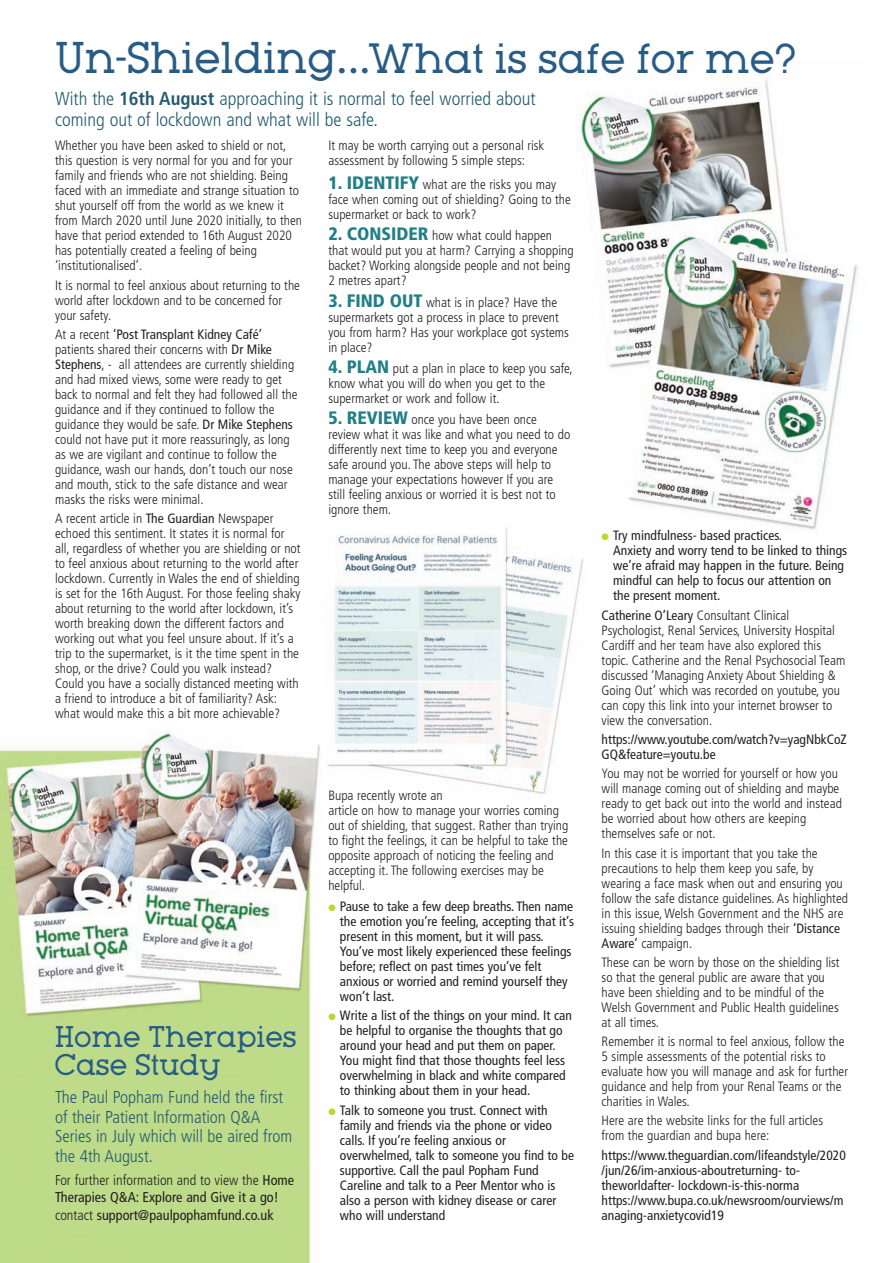
<style>
.page{position:relative;width:893px;height:1263px;background:#fff}
.page>*{position:absolute;margin:0;border:0;box-sizing:border-box;transform-origin:0 0}
.t1{font:40.35px "Typo Geo Slab Regular Demo";color:#275c87}
.t2{font:28.5px/28.5px "Typo Geo Slab Regular Demo";color:#275c87}
.t3{font:300 condensed 18.75px/21px "Frutiger";color:#255b6f}
.t4{font:300 condensed 17.25px/19.5px "Frutiger";color:#255b6f}
.t5{font:condensed 14.25px/17.2px "Frutiger";color:#231f20}
.t6{font:300 condensed 13.5px/15px "Frutiger";color:#231f20}
.t7{font:condensed 13.5px/15px "Frutiger";color:#231f20}
.s1{font-size:42.3px}
.s2{font-size:38.55px}
.s3{font-family:"Times";font-weight:600;font-size:38.55px}
.s4{font-weight:700}
.s5{font-weight:400}
.s6{font-weight:900;font-size:18px;color:#217f85}
.s7{font-weight:300}
.s8{color:#bfd62f}
</style>
<div class="page">
<img style="left:0;top:730px;width:320px;height:533px">
<img style="left:327px;top:528px;width:257px;height:266px">
<img style="left:553px;top:80px;width:305px;height:464px">
<h1 class="t1" style="left:55px;top:44px;width:742px"><span class="s1">Un</span><span class="s2">-</span><span class="s1">Shielding</span><span class="s3">...</span>What is safe for me?</h1>
<h3 class="t3" style="left:55px;top:90px;width:482px">With the <span class="s4">16th August</span> approaching it is normal to feel worried about coming out of lockdown and what will be safe.</h3>
<p class="t6" style="left:55px;top:139px;width:248px">Whether you have been asked to shield or not, this question is very normal for you and for your family and friends who are not shielding. Being faced with an immediate and strange situation to shut yourself off from the world as we knew it from March 2020 until June 2020 initially, to then have that period extended to 16th August 2020 has potentially created a feeling of being ‘institutionalised’.</p>
<p class="t6" style="left:55px;top:278px;width:246px">It is normal to feel anxious about returning to the world after lockdown and to be concerned for your safety.</p>
<p class="t6" style="left:55px;top:328px;width:244px">At a recent <span class="s5">‘Post Transplant Kidney Café’ </span>patients shared their concerns with <span class="s5">Dr Mike Stephens</span>, - all attendees are currently shielding and had mixed views, some were ready to get back to normal and felt they had followed all the guidance and if they continued to follow the guidance they would be safe. <span class="s5">Dr Mike Stephens </span>could not have put it more reassuringly, as long as we are vigilant and continue to follow the guidance, wash our hands, don’t touch our nose and mouth, stick to the safe distance and wear masks the risks were minimal.</p>
<p class="t6" style="left:55px;top:512px;width:247px">A recent article in <span class="s5">The Guardian</span> Newspaper echoed this sentiment. It states it is normal for all, regardless of whether you are shielding or not to feel anxious about returning to the world after lockdown. Currently in Wales the end of shielding is set for the 16th August. For those feeling shaky about returning to the world after lockdown, it’s worth breaking down the different factors and working out what you feel unsure about. If it’s a trip to the supermarket, is it the time spent in the shop, or the drive? Could you walk instead?<br>Could you have a socially distanced meeting with a friend to introduce a bit of familiarity? Ask: what would make this a bit more achievable?</p>
<p class="t6" style="left:328px;top:139px;width:218px">It may be worth carrying out a personal risk assessment by following 5 simple steps:</p>
<p class="t6" style="left:328px;top:178px;width:244px"><span class="s6">1. IDENTIFY</span> what are the risks you may face when coming out of shielding? Going to the supermarket or back to work?</p>
<p class="t6" style="left:328px;top:229px;width:247px"><span class="s6">2. CONSIDER</span> how what could happen that would put you at harm? Carrying a shopping backet? Working alongside people and not being 2 metres apart?</p>
<p class="t6" style="left:328px;top:295px;width:242px"><span class="s6">3. FIND OUT</span> what is in place? Have the supermarkets got a process in place to prevent you from harm? Has your workplace got systems in place?</p>
<p class="t6" style="left:328px;top:362px;width:246px"><span class="s6">4. PLAN</span> put a plan in place to keep you safe, know what you will do when you get to the supermarket or work and follow it.</p>
<p class="t6" style="left:328px;top:413px;width:243px"><span class="s6">5. REVIEW</span> once you have been once review what it was like and what you need to do differently next time to keep you and everyone safe around you. The above steps will help to manage your expectations however If you are still feeling anxious or worried it is best not to ignore them.</p>
<h2 class="t2" style="left:55px;top:1024px;width:243px">Home Therapies<br>Case Study</h2>
<p class="t4" style="left:55px;top:1089px;width:239px">The Paul Popham Fund held the first of their Patient Information Q&amp;A<br>Series in July which will be aired from the 4th August.</p>
<p class="t5" style="left:55px;top:1173px;width:241px"><span class="s7">For further information and to view the</span> Home<br>Therapies Q&amp;A: Explore and Give it a go! <span class="s7">contact</span> support@paulpophamfund.co.uk</p>
<p class="t6" style="left:328px;top:789px;width:241px">Bupa recently wrote an<br>article on how to manage your worries coming out of shielding, that suggest. Rather than trying to fight the feelings, it can be helpful to take the opposite approach of noticing the feeling and accepting it. The following exercises may be helpful.</p>
<p class="t7" style="left:340px;top:900px;width:236px;text-indent:-12px"><span class="s8">●</span> Pause to take a few deep breaths. Then name the emotion you’re feeling, accepting that it’s present in this moment, but it will pass.<br>You’ve most likely experienced these feelings before; reflect on past times you’ve felt anxious or worried and remind yourself they won’t last.</p>
<p class="t7" style="left:340px;top:1009px;width:234px;text-indent:-12px"><span class="s8">●</span> Write a list of the things on your mind. It can be helpful to organise the thoughts that go around your head and put them on paper.<br>You might find that those thoughts feel less overwhelming in black and white compared to thinking about them in your head.</p>
<p class="t7" style="left:340px;top:1103px;width:236px;text-indent:-12px"><span class="s8">●</span> Talk to someone you trust. Connect with family and friends via the phone or video calls. If you’re feeling anxious or overwhelmed, talk to someone you find to be supportive. Call the paul Popham Fund Careline and talk to a Peer Mentor who is also a person with kidney disease or carer who will understand</p>
<p class="t7" style="left:613px;top:529px;width:235px;text-indent:-12px"><span class="s8">●</span> Try mindfulness- based practices.<br>Anxiety and worry tend to be linked to things we’re afraid may happen in the future. Being mindful can help to focus our attention on the present moment.</p>
<p class="t6" style="left:601px;top:609px;width:245px"><span class="s5">Catherine O’Leary</span> Consultant Clinical Psychologist, Renal Services, University Hospital Cardiff and her team have also explored this topic. Catherine and the Renal Psychosocial Team discussed ‘Managing Anxiety About Shielding &amp; Going Out’ which was recorded on youtube, you can copy this link into your internet browser to view the conversation.</p>
<p class="t7" style="left:601px;top:733px;width:247px">https://www.youtube.com/watch?v=yagNbkCoZ<br>GQ&amp;feature=youtu.be</p>
<p class="t6" style="left:601px;top:767px;width:242px">You may not be worried for yourself or how you will manage coming out of shielding and maybe ready to get back out into the world and instead be worried about how others are keeping themselves safe or not.</p>
<p class="t6" style="left:601px;top:846px;width:248px">In this case it is important that you take the precautions to help them keep you safe, by wearing a face mask when out and ensuring you follow the safe distance guidelines. As highlighted in this issue, Welsh Government and the NHS are issuing shielding badges through their <span class="s5">‘Distance Aware’</span> campaign.</p>
<p class="t6" style="left:601px;top:956px;width:240px">These can be worn by those on the shielding list so that the general public are aware that you have been shielding and to be mindful of the Welsh Government and Public Health guidelines at all times.</p>
<p class="t6" style="left:601px;top:1035px;width:248px">Remember it is normal to feel anxious, follow the 5 simple assessments of the potential risks to evaluate how you will manage and ask for further guidance and help from your Renal Teams or the charities in Wales.</p>
<p class="t6" style="left:601px;top:1114px;width:223px">Here are the website links for the full articles from the guardian and bupa here:</p>
<p class="t7" style="left:601px;top:1148px;width:246px">https://www.theguardian.com/lifeandstyle/2020 /jun/26/im-anxious-aboutreturning- to&shy;theworldafter- lockdown-is-this-norma https://www.bupa.co.uk/newsroom/ourviews/m anaging-anxietycovid19</p>
</div>
